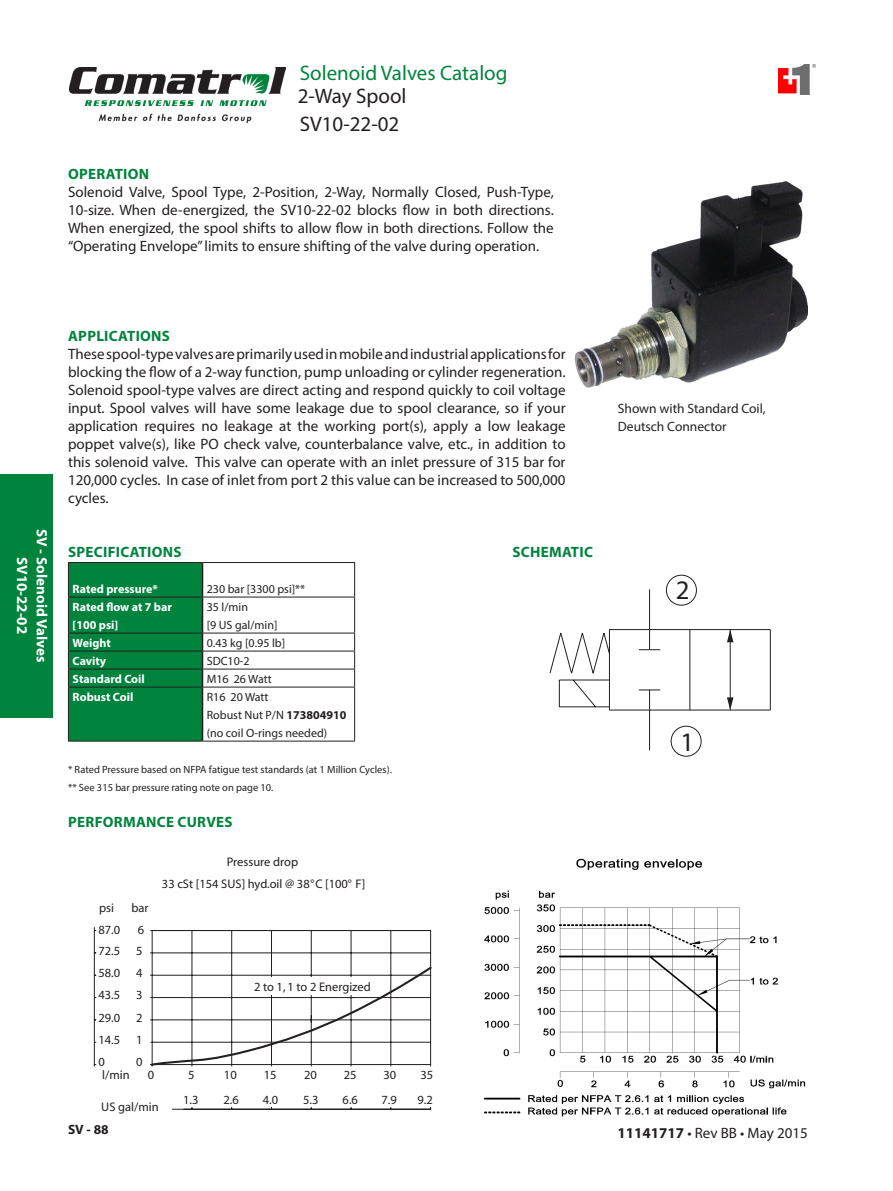
<style>
.page{position:relative;width:893px;height:1191px;background:#fff}
.page>*{position:absolute;margin:0;border:0;box-sizing:border-box;transform-origin:0 0}
.Schematic{font:26.85px "Myriad Ringers";color:#231f20}
.t1{font:21px "Myriad Pro";color:#00843d}
._103_Heading_1{font:21px "Myriad Pro";color:#231f20}
._200_Body_Text{font:15px/18px "Myriad Pro";color:#231f20;text-align:justify}
.t2{font:700 15px "Myriad Pro";letter-spacing:.02em;color:#00843d}
._901_Tab_Valve{font:700 15px "Myriad Pro";color:#fff}
._200_Body_Text-2{font:13.5px/18px "Myriad Pro";color:#231f20}
.t3{font:700 13.5px "Myriad Pro";color:#231f20}
.Performance{font:12.45px/21.5px "Myriad";color:#231f20;text-align:center}
._400_Table_Text{font:12px/18px "Myriad Pro";color:#231f20}
._400_Table_Text-2{font:700 12px/18px "Myriad Pro";color:#fff}
._200_Body_Text-3{font:10.5px/18px "Myriad Pro";color:#231f20}
.s1{font-weight:700}
</style>
<div class="page">
<div style="left:0;top:474px;width:52px;height:243px;background:#00843d"></div>
<img style="left:70px;top:67px;width:215px;height:55px">
<img style="left:779px;top:65px;width:37px;height:30px">
<hr style="left:311px;top:930px;width:1px;height:92px;background:#231f20">
<hr style="left:152px;top:930px;width:1px;height:134px;background:#231f20">
<hr style="left:430px;top:930px;width:1px;height:134px;background:#231f20">
<hr style="left:391px;top:930px;width:1px;height:134px;background:#231f20">
<hr style="left:351px;top:930px;width:1px;height:134px;background:#231f20">
<hr style="left:271px;top:930px;width:1px;height:134px;background:#231f20">
<hr style="left:231px;top:930px;width:1px;height:134px;background:#231f20">
<hr style="left:192px;top:930px;width:1px;height:134px;background:#231f20">
<hr style="left:152px;top:930px;width:279px;height:1px;background:#231f20">
<hr style="left:152px;top:952px;width:279px;height:1px;background:#231f20">
<hr style="left:172px;top:1109px;width:259px;height:1px;background:#231f20">
<svg style="left:150px;top:965px;width:282px;height:102px"></svg>
<hr style="left:94px;top:927px;width:1px;height:137px;background:#231f20">
<div style="left:246px;top:977px;width:130px;height:17px;background:#fff"></div>
<svg style="left:550px;top:575px;width:221px;height:182px"></svg>
<hr style="left:202px;top:562px;width:153px;height:1px;background:#231f20">
<hr style="left:354px;top:563px;width:1px;height:33px;background:#231f20">
<hr style="left:202px;top:596px;width:153px;height:1px;background:#231f20">
<hr style="left:354px;top:597px;width:1px;height:35px;background:#231f20">
<hr style="left:202px;top:632px;width:153px;height:1px;background:#231f20">
<hr style="left:202px;top:650px;width:153px;height:1px;background:#231f20">
<hr style="left:202px;top:668px;width:153px;height:1px;background:#231f20">
<svg style="left:354px;top:633px;width:1px;height:53px"></svg>
<hr style="left:202px;top:686px;width:153px;height:1px;background:#231f20">
<hr style="left:354px;top:687px;width:1px;height:53px;background:#231f20">
<hr style="left:202px;top:740px;width:153px;height:1px;background:#231f20">
<svg style="left:68px;top:562px;width:135px;height:178px;background:#027e3b"></svg>
<hr style="left:68px;top:686px;width:135px;height:1px;background:#231f20">
<hr style="left:68px;top:687px;width:1px;height:53px;background:#231f20">
<hr style="left:68px;top:740px;width:135px;height:1px;background:#231f20">
<img style="left:484px;top:858px;width:322px;height:259px">
<img style="left:575px;top:181px;width:232px;height:207px">
<h2 class="t1" style="left:300px;top:60px;width:209px">Solenoid Valves Catalog</h2>
<p class="_103_Heading_1" style="left:298px;top:83px;width:110px">2-Way Spool</p>
<p class="t2" style="left:68px;top:164px;width:83px">OPERATION</p>
<p class="_103_Heading_1" style="left:300px;top:111px;width:101px">SV10-22-02</p>
<p class="_200_Body_Text" style="left:68px;top:182px;width:487px">Solenoid Valve, Spool Type, 2-Position, 2-Way, Normally Closed, Push-Type, 10-size. When de-energized, the SV10-22-02 blocks flow in both directions.<br>When energized, the spool shifts to allow flow in both directions. Follow the “Operating Envelope” limits to ensure shifting of the valve during operation.</p>
<p class="_901_Tab_Valve" style="left:32px;top:557px;width:79px;rotate:90deg">SV10-22-02</p>
<p class="_901_Tab_Valve" style="left:52px;top:529px;width:135px;rotate:90deg">SV - Solenoid Valves</p>
<p class="t2" style="left:68px;top:326px;width:103px">APPLICATIONS</p>
<p class="_200_Body_Text" style="left:68px;top:344px;width:499px">These spool-type valves are primarily used in mobile and industrial applications for blocking the flow of a 2-way function, pump unloading or cylinder regeneration.<br>Solenoid spool-type valves are direct acting and respond quickly to coil voltage input. Spool valves will have some leakage due to spool clearance, so if your application requires no leakage at the working port(s), apply a low leakage poppet valve(s), like PO check valve, counterbalance valve, etc., in addition to this solenoid valve. This valve can operate with an inlet pressure of 315 bar for 120,000 cycles. In case of inlet from port 2 this value can be increased to 500,000 cycles.</p>
<p class="t2" style="left:68px;top:542px;width:115px">SPECIFICATIONS</p>
<p class="t2" style="left:513px;top:542px;width:82px">SCHEMATIC</p>
<p class="_400_Table_Text-2" style="left:73px;top:579px;width:87px">Rated pressure*</p>
<p class="_400_Table_Text" style="left:207px;top:579px;width:100px">230 bar [3300 psi]**</p>
<p class="_400_Table_Text-2" style="left:73px;top:597px;width:101px">Rated flow at 7 bar [100 psi]</p>
<p class="_400_Table_Text" style="left:207px;top:597px;width:72px">35 l/min<br>[9 US gal/min]</p>
<p class="_400_Table_Text-2" style="left:73px;top:633px;width:40px">Weight</p>
<p class="_400_Table_Text" style="left:207px;top:633px;width:80px">0.43 kg [0.95 lb]</p>
<p class="_400_Table_Text-2" style="left:73px;top:651px;width:35px">Cavity</p>
<p class="_400_Table_Text" style="left:207px;top:651px;width:45px">SDC10-2</p>
<p class="_400_Table_Text-2" style="left:73px;top:669px;width:74px">Standard Coil</p>
<p class="_400_Table_Text" style="left:207px;top:669px;width:66px">M16 26 Watt</p>
<p class="_400_Table_Text-2" style="left:73px;top:687px;width:62px">Robust Coil</p>
<p class="_400_Table_Text" style="left:207px;top:687px;width:141px">R16 20 Watt<br>Robust Nut P/N <span class="s1">173804910</span></p>
<p class="_400_Table_Text" style="left:207px;top:723px;width:122px">(no coil O-rings needed)</p>
<p class="_200_Body_Text-3" style="left:68px;top:760px;width:325px">* Rated Pressure based on NFPA fatigue test standards (at 1 Million Cycles). ** See 315 bar pressure rating note on page 10.</p>
<p class="t2" style="left:68px;top:812px;width:166px">PERFORMANCE CURVES</p>
<p class="Performance" style="left:99px;top:897px;width:16px">psi</p>
<p class="Performance" style="left:131px;top:897px;width:19px">bar</p>
<p class="Performance" style="left:98px;top:919px;width:23px">87.0</p>
<p class="Performance" style="left:138px;top:919px;width:8px">6</p>
<p class="Performance" style="left:98px;top:940px;width:23px">72.5</p>
<p class="Performance" style="left:136px;top:940px;width:8px">5</p>
<p class="Performance" style="left:98px;top:962px;width:23px">58.0</p>
<p class="Performance" style="left:136px;top:962px;width:8px">4</p>
<p class="Performance" style="left:98px;top:985px;width:23px">43.5</p>
<p class="Performance" style="left:136px;top:985px;width:8px">3</p>
<p class="Performance" style="left:98px;top:1007px;width:23px">29.0</p>
<p class="Performance" style="left:136px;top:1007px;width:8px">2</p>
<p class="Performance" style="left:98px;top:1029px;width:23px">14.5</p>
<p class="Performance" style="left:136px;top:1029px;width:8px">1</p>
<p class="Performance" style="left:98px;top:1052px;width:8px">0</p>
<p class="Performance" style="left:136px;top:1052px;width:8px">0</p>
<p class="Performance" style="left:162px;top:851px;width:205px">Pressure drop<br>33 cSt [154 SUS] hyd.oil @ 38°C [100° F]</p>
<p class="Performance" style="left:254px;top:976px;width:118px">2 to 1, 1 to 2 Energized</p>
<p class="Performance" style="left:102px;top:1064px;width:29px">l/min</p>
<p class="Performance" style="left:148px;top:1064px;width:8px">0</p>
<p class="Performance" style="left:188px;top:1064px;width:8px">5</p>
<p class="Performance" style="left:224px;top:1064px;width:14px">10</p>
<p class="Performance" style="left:264px;top:1064px;width:14px">15</p>
<p class="Performance" style="left:304px;top:1064px;width:14px">20</p>
<p class="Performance" style="left:344px;top:1064px;width:14px">25</p>
<p class="Performance" style="left:383px;top:1064px;width:14px">30</p>
<p class="Performance" style="left:420px;top:1064px;width:14px">35</p>
<p class="Performance" style="left:101px;top:1097px;width:59px">US gal/min</p>
<p class="Performance" style="left:183px;top:1089px;width:17px">1.3</p>
<p class="Performance" style="left:224px;top:1089px;width:17px">2.6</p>
<p class="Performance" style="left:303px;top:1089px;width:17px">5.3</p>
<p class="Performance" style="left:343px;top:1089px;width:17px">6.6</p>
<p class="Performance" style="left:417px;top:1089px;width:17px">9.2</p>
<p class="Performance" style="left:263px;top:1089px;width:17px">4.0</p>
<p class="Performance" style="left:381px;top:1089px;width:17px">7.9</p>
<p class="t3" style="left:68px;top:1120px;width:42px">SV - 88</p>
<p class="_200_Body_Text-2" style="left:618px;top:399px;width:149px">Shown with Standard Coil,<br>Deutsch Connector</p>
<p class="Schematic" style="left:676px;top:573px;width:15px">2</p>
<p class="Schematic" style="left:681px;top:725px;width:15px">1</p>
<p class="_200_Body_Text" style="left:618px;top:1123px;width:192px"><span class="s1">11141717</span> • Rev BB • May 2015</p>
</div>
